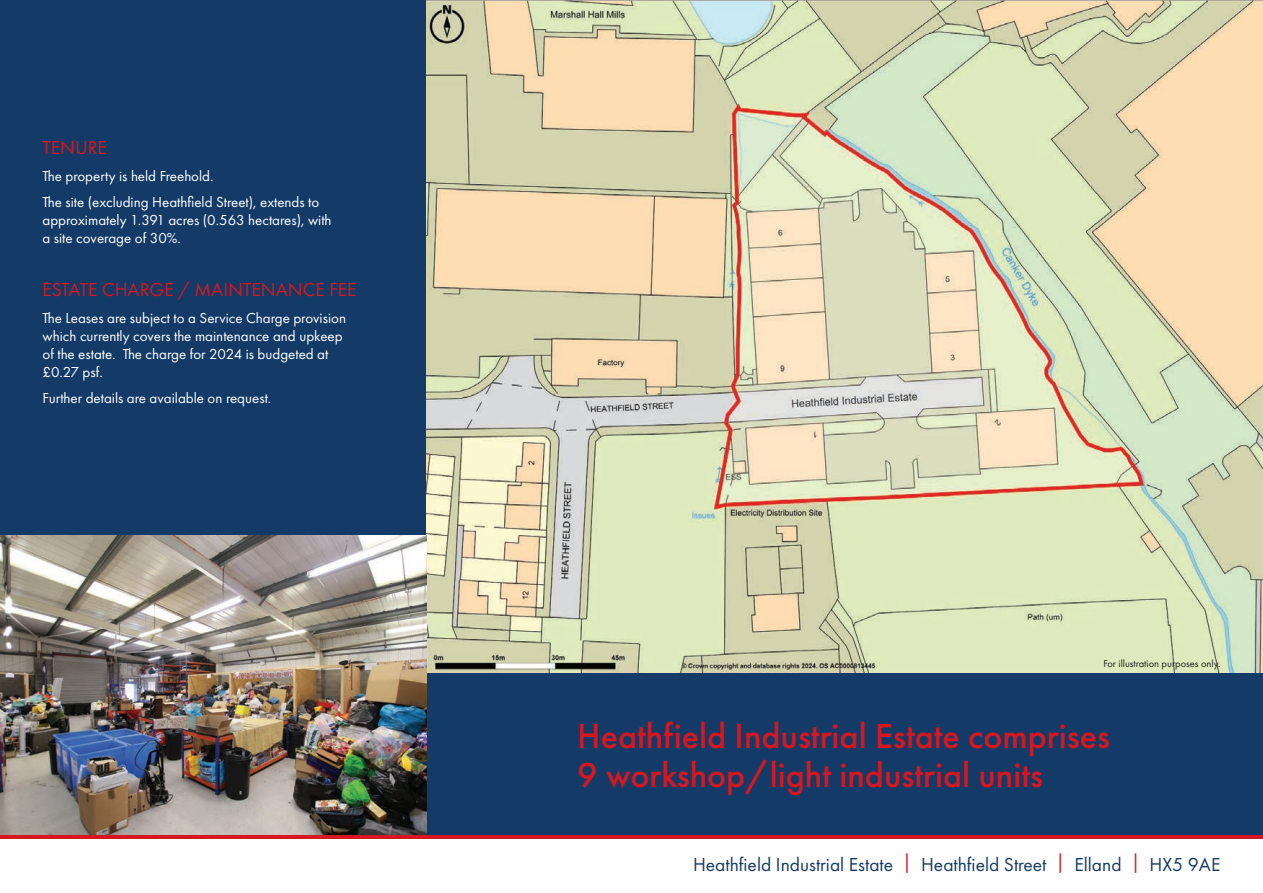
<style>
.page{position:relative;width:1263px;height:893px;background:#fff}
.page>*{position:absolute;margin:0;border:0;box-sizing:border-box;transform-origin:0 0}
.t1{font:500 36px/39px "Futura PT";color:#d7171f}
.t2{font:19.5px "Futura PT";color:#143b67}
.t3{font:19.5px "Futura PT";color:#d7171f}
.t4{font:15px/18px "Futura PT";color:#fff}
.t5{font:10.5px "Futura PT";color:#231f20}
</style>
<div class="page">
<div style="left:0;top:0;width:1263px;height:836px;background:#143b67"></div>
<img style="left:426px;top:0;width:837px;height:673px">
<img style="left:0;top:536px;width:426px;height:299px">
<hr style="left:0;top:835px;width:1263px;height:3px;background:#d7171f">
<p class="t3" style="left:43px;top:136px;width:66px">TENURE</p>
<p class="t4" style="left:43px;top:167px;width:172px">The property is held Freehold.</p>
<p class="t4" style="left:43px;top:193px;width:291px">The site (excluding Heathfield Street), extends to approximately 1.391 acres (0.563 hectares), with a site coverage of 30%.</p>
<p class="t3" style="left:43px;top:278px;width:316px">ESTATE CHARGE / MAINTENANCE FEE</p>
<p class="t4" style="left:43px;top:309px;width:305px">The Leases are subject to a Service Charge provision which currently covers the maintenance and upkeep of the estate. The charge for 2024 is budgeted at £0.27 psf.</p>
<p class="t4" style="left:43px;top:389px;width:230px">Further details are available on request.</p>
<p class="t5" style="left:1103px;top:657px;width:119px">For illustration purposes only.</p>
<p class="t1" style="left:577px;top:717px;width:534px">Heathfield Industrial Estate comprises<br>9 workshop/light industrial units</p>
<p class="t2" style="left:693px;top:853px;width:529px">Heathfield Industrial Estate <sup>|</sup> Heathfield Street <sup>|</sup> Elland <sup>|</sup> HX5 9AE</p>
</div>
